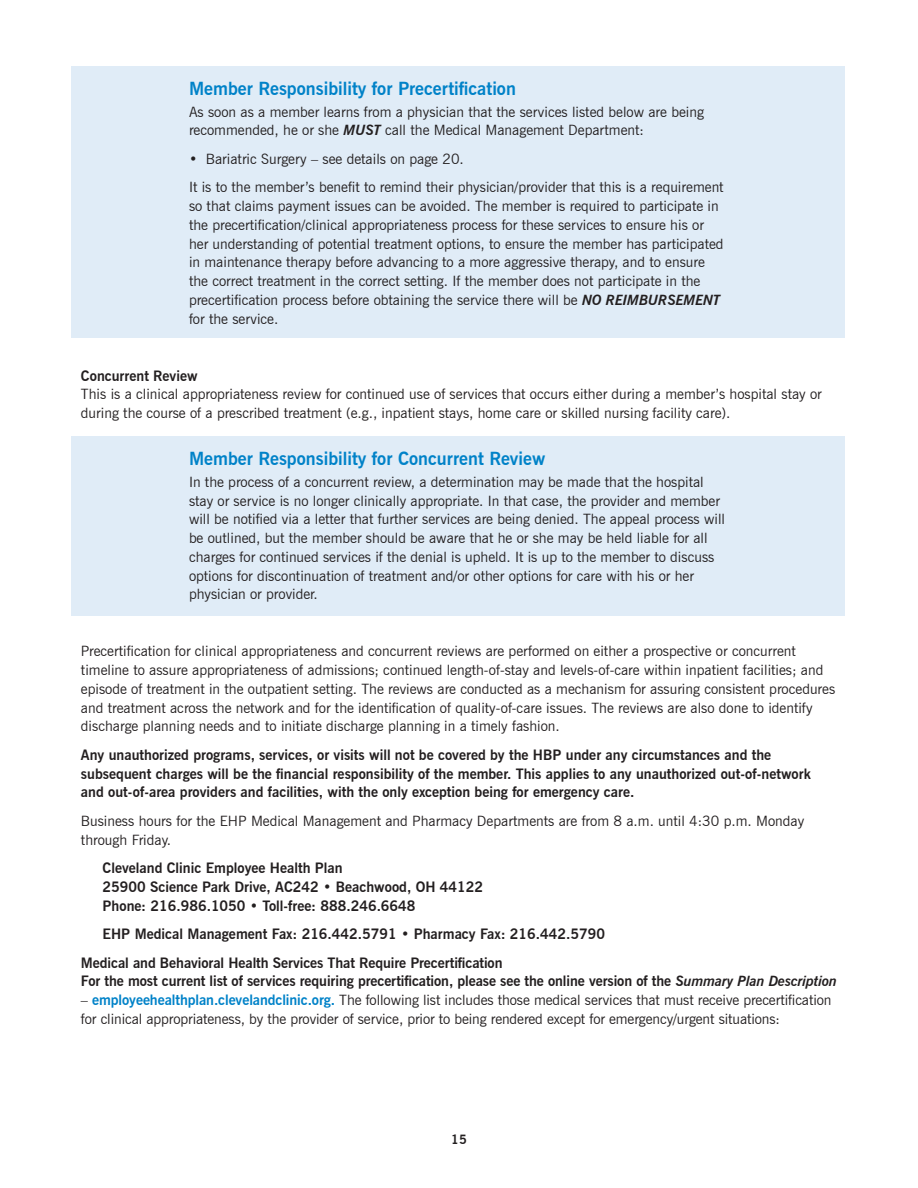
<style>
.page{position:relative;width:918px;height:1188px;background:#fff}
.page>*{position:absolute;margin:0;border:0;box-sizing:border-box;transform-origin:0 0}
.t1{font:700 18px "News Gothic BT";color:#0082c8}
.t2{font:14.25px/18.8px "News Gothic BT";color:#231f20}
.t3{font:700 14.25px/18.8px "News Gothic BT";color:#231f20}
.t4{font:700 12.75px "News Gothic BT";color:#231f20}
.s1{font-weight:700;font-style:italic}
.s2{font-style:italic}
.s3{font-weight:700;color:#0082c8}
</style>
<div class="page">
<div style="left:71px;top:437px;width:774px;height:179px;background:#e0ecf7"></div>
<div style="left:71px;top:66px;width:774px;height:272px;background:#e0ecf7"></div>
<p class="t1" style="left:189px;top:77px;width:328px">Member Responsibility for Precertification</p>
<p class="t2" style="left:189px;top:102px;width:516px">As soon as a member learns from a physician that the services listed below are being recommended, he or she <span class="s1">MUST</span> call the Medical Management Department:</p>
<p class="t2" style="left:189px;top:144px;width:536px;line-height:28.5px">• Bariatric Surgery – see details on page 20.<br>It is to the member’s benefit to remind their physician/provider that this is a requirement</p>
<p class="t2" style="left:189px;top:197px;width:536px">so that claims payment issues can be avoided. The member is required to participate in the precertification/clinical appropriateness process for these services to ensure his or her understanding of potential treatment options, to ensure the member has participated in maintenance therapy before advancing to a more aggressive therapy, and to ensure the correct treatment in the correct setting. If the member does not participate in the precertification process before obtaining the service there will be <span class="s1">NO REIMBURSEMENT </span>for the service.</p>
<p class="t3" style="left:81px;top:366px;width:118px">Concurrent Review</p>
<p class="t2" style="left:81px;top:385px;width:742px">This is a clinical appropriateness review for continued use of services that occurs either during a member’s hospital stay or during the course of a prescribed treatment (e.g., inpatient stays, home care or skilled nursing facility care).</p>
<p class="t1" style="left:189px;top:448px;width:358px">Member Responsibility for Concurrent Review</p>
<p class="t2" style="left:189px;top:472px;width:538px">In the process of a concurrent review, a determination may be made that the hospital stay or service is no longer clinically appropriate. In that case, the provider and member will be notified via a letter that further services are being denied. The appeal process will be outlined, but the member should be aware that he or she may be held liable for all charges for continued services if the denial is upheld. It is up to the member to discuss options for discontinuation of treatment and/or other options for care with his or her physician or provider.</p>
<p class="t2" style="left:81px;top:642px;width:756px">Precertification for clinical appropriateness and concurrent reviews are performed on either a prospective or concurrent timeline to assure appropriateness of admissions; continued length-of-stay and levels-of-care within inpatient facilities; and episode of treatment in the outpatient setting. The reviews are conducted as a mechanism for assuring consistent procedures and treatment across the network and for the identification of quality-of-care issues. The reviews are also done to identify discharge planning needs and to initiate discharge planning in a timely fashion.</p>
<p class="t3" style="left:81px;top:745px;width:731px">Any unauthorized programs, services, or visits will not be covered by the HBP under any circumstances and the subsequent charges will be the financial responsibility of the member. This applies to any unauthorized out-of-network and out-of-area providers and facilities, with the only exception being for emergency care.</p>
<p class="t2" style="left:81px;top:811px;width:725px">Business hours for the EHP Medical Management and Pharmacy Departments are from 8 a.m. until 4:30 p.m. Monday through Friday.</p>
<p class="t3" style="left:103px;top:859px;width:382px">Cleveland Clinic Employee Health Plan<br>25900 Science Park Drive, AC242 • Beachwood, OH 44122<br>Phone: 216.986.1050 • Toll-free: 888.246.6648</p>
<p class="t3" style="left:81px;top:920px;width:525px;line-height:28.5px;text-indent:22px">EHP Medical Management Fax: 216.442.5791 • Pharmacy Fax: 216.442.5790<br>Medical and Behavioral Health Services That Require Precertification</p>
<p class="t3" style="left:81px;top:972px;width:758px">For the most current list of services requiring precertification, please see the online version of the <span class="s2">Summary Plan Description</span></p>
<p class="t2" style="left:81px;top:991px;width:752px">– <span class="s3">employeehealthplan.clevelandclinic.org.</span> The following list includes those medical services that must receive precertification for clinical appropriateness, by the provider of service, prior to being rendered except for emergency/urgent situations:</p>
<p class="t4" style="left:451px;top:1131px;width:17px">15</p>
</div>
